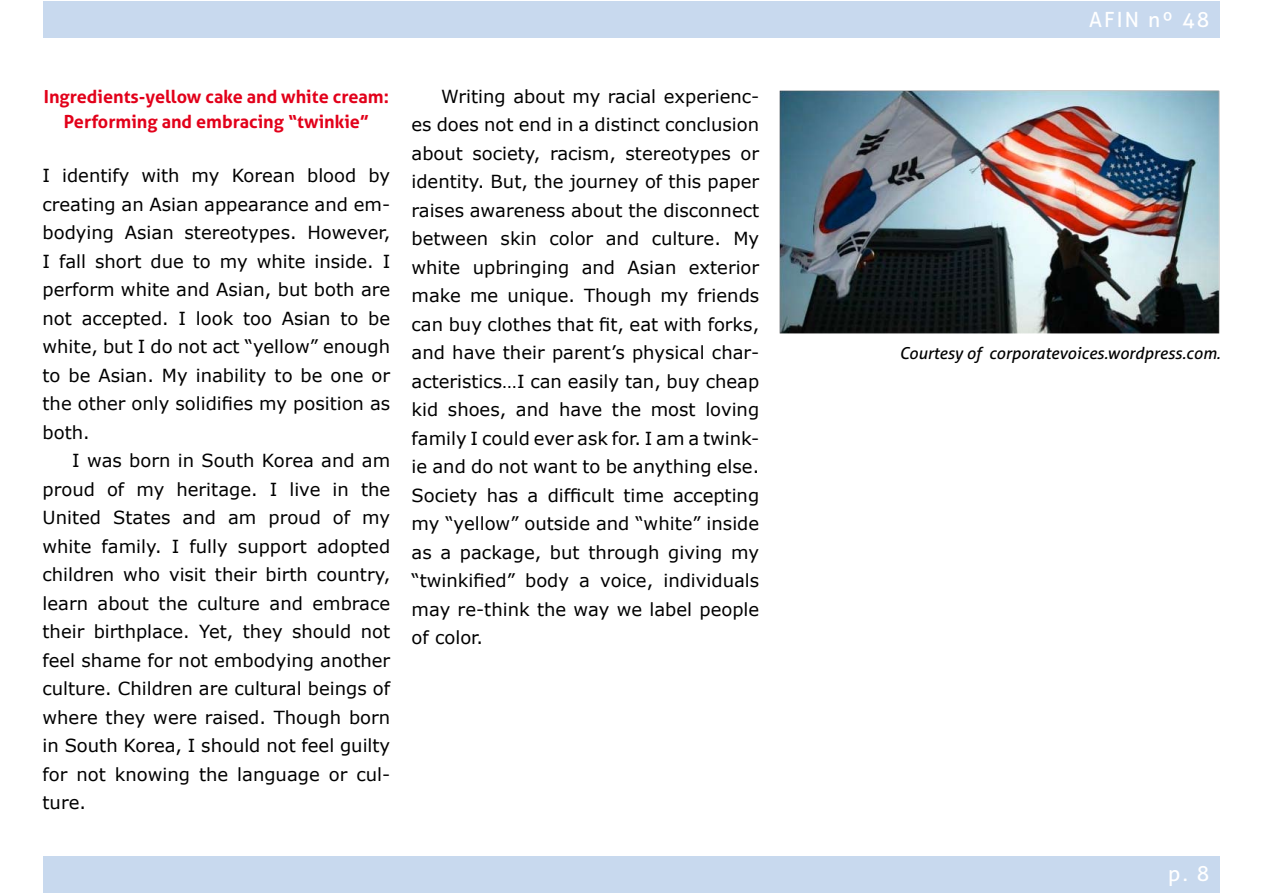
<style>
.page{position:relative;width:1263px;height:893px;background:#fff}
.page>*{position:absolute;margin:0;border:0;box-sizing:border-box;transform-origin:0 0}
.t1{font:21px "Aller";letter-spacing:.1em;color:#fff}
.t2{font:18px/28.5px "Verdana";color:#000;text-align:justify}
.t3{font:700 18px/25.5px "Aller";color:#e2001a;text-align:center}
.t4{font:italic 16.5px "Aller";color:#000}
</style>
<div class="page">
<div style="left:43px;top:1px;width:1177px;height:37px;background:#c8d9ee"></div>
<div style="left:43px;top:856px;width:1177px;height:37px;background:#c8d9ee"></div>
<img style="left:780px;top:90px;width:440px;height:244px">
<p class="t3" style="left:44px;top:83px;width:346px">Ingredients-yellow cake and white cream:<br>Performing and embracing “twinkie”</p>
<p class="t2" style="left:43px;top:162px;width:349px">I identify with my Korean blood by creating an Asian appearance and em&shy;bodying Asian stereotypes. However, I fall short due to my white inside. I perform white and Asian, but both are not accepted. I look too Asian to be white, but I do not act “yellow” enough to be Asian. My inability to be one or the other only solidifies my position as both.</p>
<p class="t2" style="left:43px;top:446px;width:349px;text-indent:30px">I was born in South Korea and am proud of my heritage. I live in the United States and am proud of my white family. I fully support adopted children who visit their birth country, learn about the culture and embrace their birthplace. Yet, they should not feel shame for not embodying another culture. Children are cultural beings of where they were raised. Though born in South Korea, I should not feel guilty for not knowing the language or cul&shy;ture.</p>
<p class="t2" style="left:411px;top:82px;width:349px;text-indent:30px">Writing about my racial experienc&shy;es does not end in a distinct conclusion about society, racism, stereotypes or identity. But, the journey of this paper raises awareness about the disconnect between skin color and culture. My white upbringing and Asian exterior make me unique. Though my friends can buy clothes that fit, eat with forks, and have their parent’s physical char&shy;acteristics…I can easily tan, buy cheap kid shoes, and have the most loving family I could ever ask for. I am a twink&shy;ie and do not want to be anything else.<br>Society has a difficult time accepting my “yellow” outside and “white” inside as a package, but through giving my “twinkified” body a voice, individuals may re-think the way we label people of color.</p>
<p class="t1" style="left:1089px;top:7px;width:122px">AFIN nº 48</p>
<p class="t4" style="left:899px;top:343px;width:323px">Courtesy of corporatevoices.wordpress.com.</p>
<p class="t1" style="left:1168px;top:861px;width:43px">p. 8</p>
</div>
